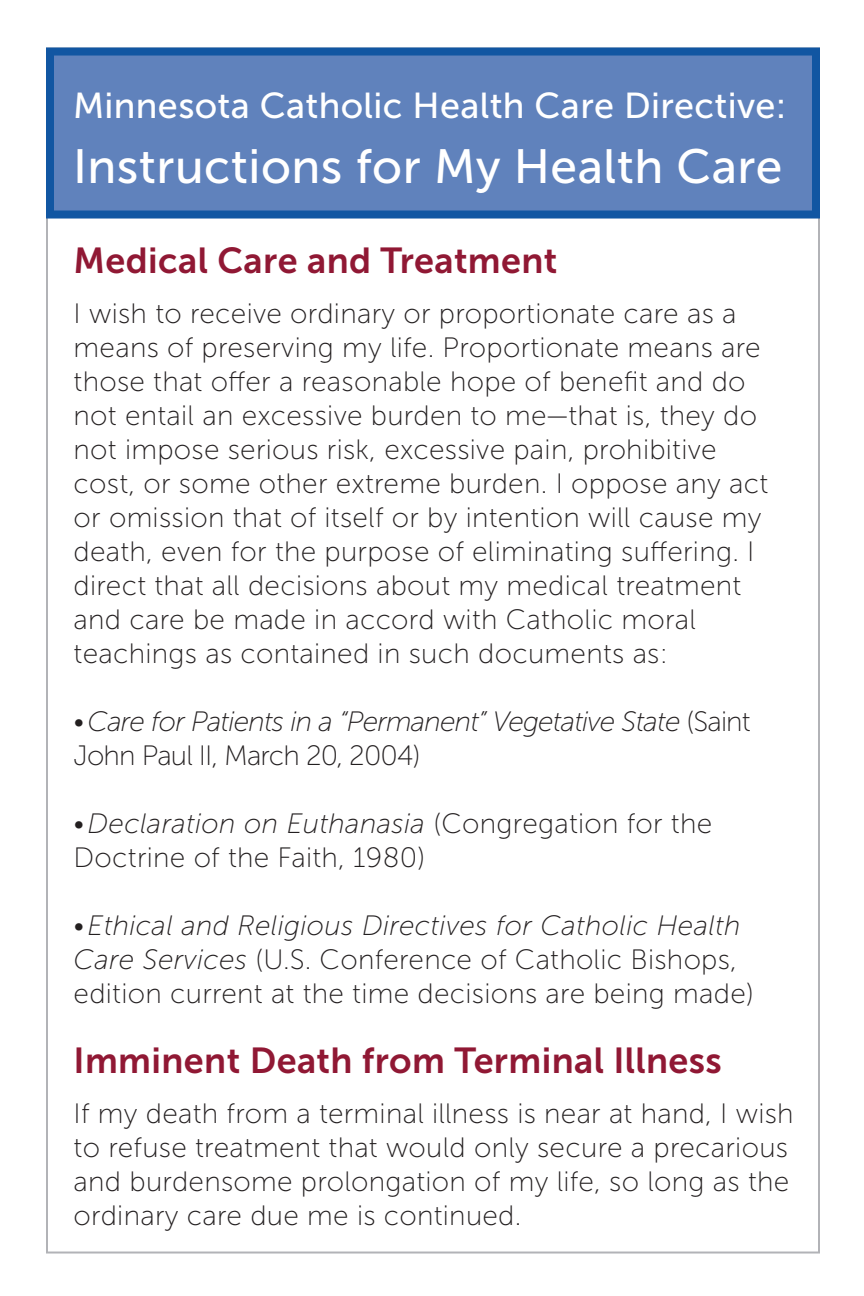
<style>
.page{position:relative;width:864px;height:1296px;background:#fff}
.page>*{position:absolute;margin:0;border:0;box-sizing:border-box;transform-origin:0 0}
.t1{font:48px "Museo Sans 500";letter-spacing:.01em;color:#fff}
.t2{font:36px "Museo Sans 700";letter-spacing:.01em;color:#901834}
.t3{font:36px "Museo Sans 500";letter-spacing:.01em;color:#fff}
.t4{font:28px/34px "Museo Sans 100";letter-spacing:.01em;color:#231f20}
.t5{font:italic 28px/34px "Museo Sans 100";letter-spacing:-.03em;color:#231f20}
.s1{font-style:normal}
.s2{font-style:italic}
</style>
<div class="page">
<div style="left:46px;top:48px;width:774px;height:171px;background:#6082bc;border:8px solid #1156a2"></div>
<p class="t3" style="left:73px;top:86px;width:715px">Minnesota Catholic Health Care Directive:</p>
<p class="t1" style="left:73px;top:140px;width:711px">Instructions for My Health Care</p>
<p class="t2" style="left:74px;top:241px;width:485px">Medical Care and Treatment</p>
<p class="t4" style="left:74px;top:297px;width:696px">I wish to receive ordinary or proportionate care as a means of preserving my life. Proportionate means are those that offer a reasonable hope of benefit and do not entail an excessive burden to me—that is, they do not impose serious risk, excessive pain, prohibitive cost, or some other extreme burden. I oppose any act or omission that of itself or by intention will cause my death, even for the purpose of eliminating suffering. I direct that all decisions about my medical treatment and care be made in accord with Catholic moral teachings as contained in such documents as:</p>
<p class="t5" style="left:74px;top:705px;width:679px"><span class="s1">•</span>Care for Patients in a “Permanent” Vegetative State <span class="s1">(Saint<br>John Paul II, March 20, 2004)</span></p>
<p class="t4" style="left:74px;top:807px;width:640px">•<span class="s2">Declaration on Euthanasia</span> (Congregation for the<br>Doctrine of the Faith, 1980)</p>
<p class="t4" style="left:74px;top:909px;width:682px">•<span class="s2">Ethical and Religious Directives for Catholic Health<br>Care Services</span> (U.S. Conference of Catholic Bishops, edition current at the time decisions are being made)</p>
<p class="t2" style="left:74px;top:1041px;width:650px">Imminent Death from Terminal Illness</p>
<p class="t4" style="left:74px;top:1097px;width:722px">If my death from a terminal illness is near at hand, I wish to refuse treatment that would only secure a precarious and burdensome prolongation of my life, so long as the ordinary care due me is continued.</p>
</div>
